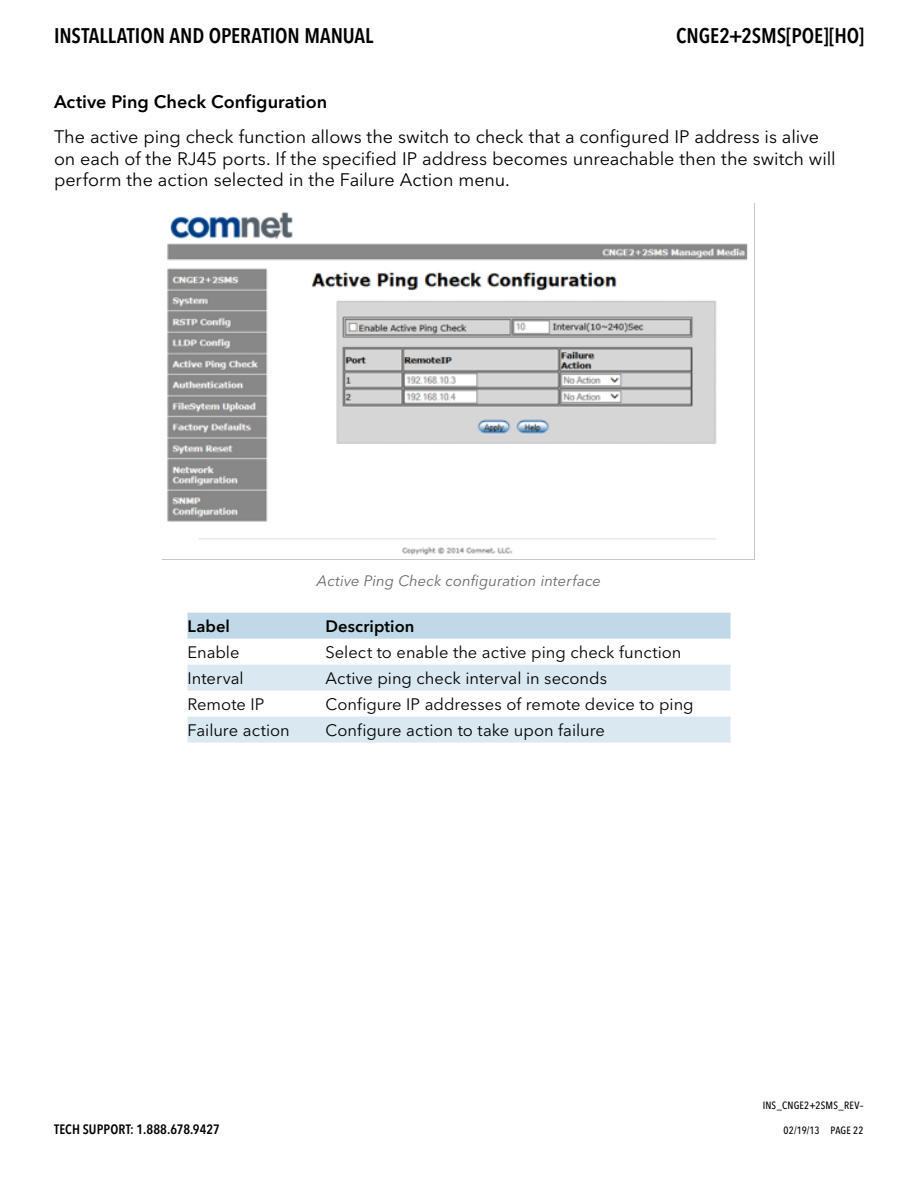
<style>
.page{position:relative;width:918px;height:1188px;background:#fff}
.page>*{position:absolute;margin:0;border:0;box-sizing:border-box;transform-origin:0 0}
.t1{font:600 condensed 21px "Avenir Next LT Pro";letter-spacing:-.005em;color:#000}
.t2{font:18px/21.6px "Avenir Next LT Pro";letter-spacing:-.005em;color:#000}
.t3{font:600 18px "Avenir Next LT Pro";color:#000}
.t4{font:16.5px "Avenir Next LT Pro";color:#000}
.t5{font:600 16.5px "Avenir Next LT Pro";letter-spacing:.005em;color:#000}
.t6{font:italic 15px "Avenir Next LT Pro";color:#67686b}
.t7{font:600 condensed 13.5px "Avenir Next LT Pro";letter-spacing:.005em;color:#000}
.t8{font:500 condensed 10.5px "Avenir Next LT Pro";letter-spacing:.02em;color:#000}
</style>
<div class="page">
<img style="left:162px;top:204px;width:593px;height:356px">
<div style="left:188px;top:613px;width:542px;height:26px;background:#bfd9e8"></div>
<svg style="left:188px;top:665px;width:542px;height:78px"></svg>
<p class="t1" style="left:54px;top:23px;width:321px">INSTALLATION AND OPERATION MANUAL</p>
<p class="t1" style="left:676px;top:23px;width:189px">CNGE2+2SMS[POE][HO]</p>
<p class="t3" style="left:54px;top:91px;width:275px">Active Ping Check Configuration</p>
<p class="t2" style="left:54px;top:126px;width:783px">The active ping check function allows the switch to check that a configured IP address is alive on each of the RJ45 ports. If the specified IP address becomes unreachable then the switch will perform the action selected in the Failure Action menu.</p>
<p class="t6" style="left:317px;top:571px;width:286px">Active Ping Check configuration interface</p>
<p class="t5" style="left:188px;top:616px;width:44px">Label</p>
<p class="t5" style="left:326px;top:616px;width:90px">Description</p>
<p class="t4" style="left:188px;top:642px;width:54px">Enable</p>
<p class="t4" style="left:326px;top:642px;width:358px">Select to enable the active ping check function</p>
<p class="t4" style="left:188px;top:668px;width:58px">Interval</p>
<p class="t4" style="left:326px;top:668px;width:283px">Active ping check interval in seconds</p>
<p class="t4" style="left:188px;top:694px;width:78px">Remote IP</p>
<p class="t4" style="left:326px;top:694px;width:370px">Configure IP addresses of remote device to ping</p>
<p class="t4" style="left:188px;top:720px;width:104px">Failure action</p>
<p class="t4" style="left:326px;top:720px;width:281px">Configure action to take upon failure</p>
<p class="t7" style="left:54px;top:1121px;width:167px">TECH SUPPORT: 1.888.678.9427</p>
<p class="t8" style="left:763px;top:1098px;width:102px">INS_CNGE2+2SMS_REV–</p>
<p class="t8" style="left:784px;top:1124px;width:81px">02/19/13 PAGE 22</p>
</div>
